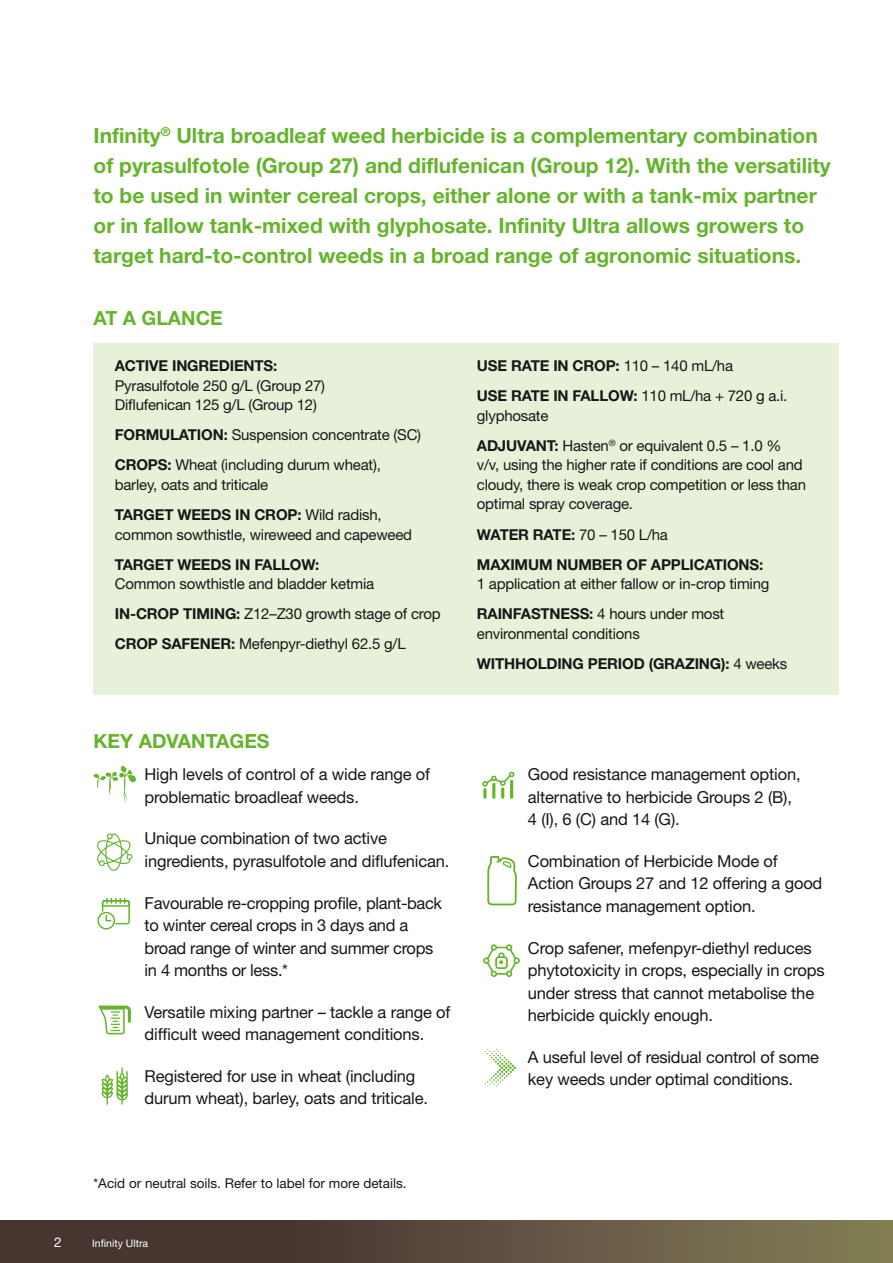
<style>
.page{position:relative;width:893px;height:1263px;background:#fff}
.page>*{position:absolute;margin:0;border:0;box-sizing:border-box;transform-origin:0 0}
.t1{font:700 21px/30px "Helvetica Neue LT Pro";color:#65b42c}
.t2{font:700 19.5px "Helvetica Neue LT Pro";color:#65b42c}
.t3{font:16.5px/22.5px "Helvetica Neue LT Pro";letter-spacing:-.01em;color:#181716}
.t4{font:15px/30.2px "Helvetica Neue LT Pro";letter-spacing:-.015em;color:#181716}
.t5{font:700 15px/30.2px "Helvetica Neue LT Pro";letter-spacing:-.01em;color:#181716}
.t6{font:13.5px "Helvetica Neue LT Pro";color:#181716}
.t7{font:13.5px "Helvetica Neue LT Pro";color:#fff}
.t8{font:10.5px "Helvetica Neue LT Pro";color:#fff}
.s1{font-weight:700}
.s2{font-weight:400}
</style>
<div class="page">
<svg style="left:97px;top:898px;width:33px;height:31px"></svg>
<svg style="left:98px;top:1005px;width:33px;height:29px"></svg>
<svg style="left:97px;top:833px;width:35px;height:38px"></svg>
<svg style="left:102px;top:1067px;width:26px;height:38px"></svg>
<svg style="left:485px;top:1049px;width:31px;height:38px"></svg>
<svg style="left:94px;top:765px;width:42px;height:37px"></svg>
<svg style="left:482px;top:772px;width:32px;height:27px"></svg>
<hr style="left:510px;top:780px;width:3px;height:19px;background:#65b42c;border-radius:2px">
<div style="left:94px;top:343px;width:745px;height:352px;background:#e7f1da"></div>
<svg style="left:482px;top:856px;width:39px;height:122px"></svg>
<div style="left:0;top:1220px;width:893px;height:43px;background:linear-gradient(to right,#3a2629,#7f7855)"></div>
<p class="t1" style="left:94px;top:120px;width:739px">Infinity<sup>®</sup> Ultra broadleaf weed herbicide is a complementary combination of pyrasulfotole (Group 27) and diflufenican (Group 12). With the versatility to be used in winter cereal crops, either alone or with a tank-mix partner or in fallow tank-mixed with glyphosate. Infinity Ultra allows growers to target hard-to-control weeds in a broad range of agronomic situations.</p>
<p class="t2" style="left:94px;top:306px;width:131px">AT A GLANCE</p>
<p class="t5" style="left:115px;top:350px;width:164px">ACTIVE INGREDIENTS:</p>
<p class="t4" style="left:115px;top:375px;width:212px;line-height:19.5px">Pyrasulfotole 250 g/L (Group 27)<br>Diflufenican 125 g/L (Group 12)</p>
<p class="t4" style="left:115px;top:419px;width:308px"><span class="s1">FORMULATION:</span> Suspension concentrate (SC)<br><span class="s1">CROPS:</span> Wheat (including durum wheat),</p>
<p class="t4" style="left:115px;top:469px;width:268px">barley, oats and triticale<br><span class="s1">TARGET WEEDS IN CROP:</span> Wild radish,</p>
<p class="t4" style="left:115px;top:519px;width:299px">common sowthistle, wireweed and capeweed</p>
<p class="t5" style="left:115px;top:549px;width:206px">TARGET WEEDS IN FALLOW:</p>
<p class="t4" style="left:115px;top:568px;width:327px">Common sowthistle and bladder ketmia<br><span class="s1">IN-CROP TIMING:</span> Z12–Z30 growth stage of crop<br><span class="s1">CROP SAFENER:</span> Mefenpyr-diethyl 62.5 g/L</p>
<p class="t2" style="left:94px;top:729px;width:178px">KEY ADVANTAGES</p>
<p class="t3" style="left:145px;top:763px;width:287px">High levels of control of a wide range of problematic broadleaf weeds.</p>
<p class="t3" style="left:145px;top:827px;width:306px">Unique combination of two active ingredients, pyrasulfotole and diflufenican.</p>
<p class="t3" style="left:145px;top:891px;width:299px">Favourable re-cropping profile, plant-back to winter cereal crops in 3 days and a broad range of winter and summer crops in 4 months or less.*</p>
<p class="t3" style="left:145px;top:1000px;width:307px">Versatile mixing partner – tackle a range of difficult weed management conditions.</p>
<p class="t3" style="left:145px;top:1064px;width:285px">Registered for use in wheat (including durum wheat), barley, oats and triticale.</p>
<p class="t5" style="left:477px;top:350px;width:312px">USE RATE IN CROP: <span class="s2">110 – 140 mL/ha<br></span>USE RATE IN FALLOW: <span class="s2">110 mL/ha + 720 g a.i.</span></p>
<p class="t4" style="left:477px;top:400px;width:306px">glyphosate<br><span class="s1">ADJUVANT:</span> Hasten<sup>®</sup> or equivalent 0.5 – 1.0 %</p>
<p class="t4" style="left:477px;top:455px;width:331px;line-height:19.5px">v/v, using the higher rate if conditions are cool and cloudy, there is weak crop competition or less than optimal spray coverage.</p>
<p class="t5" style="left:477px;top:519px;width:288px">WATER RATE: <span class="s2">70 – 150 L/ha<br></span>MAXIMUM NUMBER OF APPLICATIONS:</p>
<p class="t4" style="left:477px;top:568px;width:294px">1 application at either fallow or in-crop timing<br><span class="s1">RAINFASTNESS:</span> 4 hours under most</p>
<p class="t4" style="left:477px;top:618px;width:312px">environmental conditions<br><span class="s1">WITHHOLDING PERIOD (GRAZING):</span> 4 weeks</p>
<p class="t3" style="left:528px;top:763px;width:274px">Good resistance management option, alternative to herbicide Groups 2 (B),<br>4 (I), 6 (C) and 14 (G).</p>
<p class="t3" style="left:528px;top:849px;width:296px">Combination of Herbicide Mode of<br>Action Groups 27 and 12 offering a good resistance management option.</p>
<p class="t3" style="left:528px;top:936px;width:298px">Crop safener, mefenpyr-diethyl reduces phytotoxicity in crops, especially in crops under stress that cannot metabolise the herbicide quickly enough.</p>
<p class="t3" style="left:528px;top:1045px;width:293px">A useful level of residual control of some key weeds under optimal conditions.</p>
<p class="t6" style="left:94px;top:1175px;width:315px">*Acid or neutral soils. Refer to label for more details.</p>
<p class="t7" style="left:54px;top:1233px;width:9px">2</p>
<p class="t8" style="left:92px;top:1236px;width:57px">Infinity Ultra</p>
</div>
